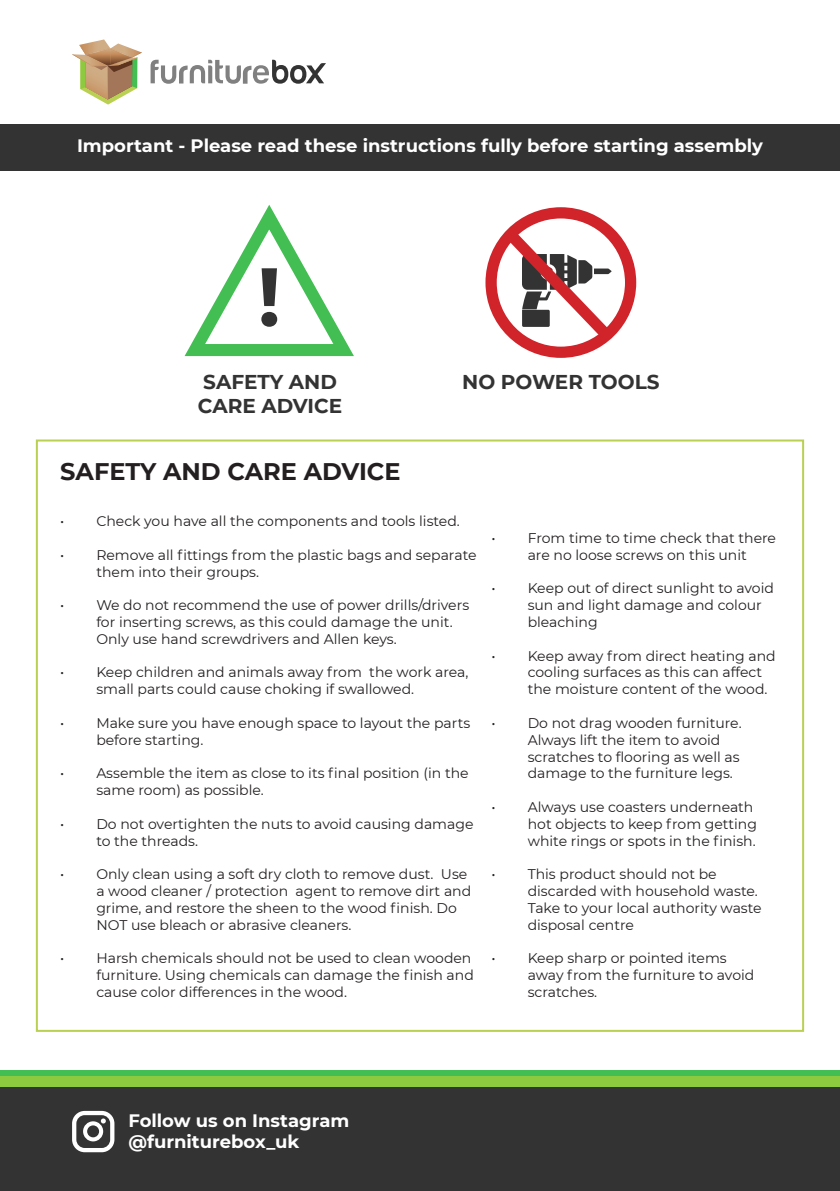
<style>
.page{position:relative;width:840px;height:1191px;background:#fff}
.page>*{position:absolute;margin:0;border:0;box-sizing:border-box;transform-origin:0 0}
.t1{font:700 82.6px "Montserrat";color:#333}
.t2{font:700 24px "Montserrat";color:#231f20}
.t3{font:700 20px "Montserrat";color:#333}
.t4{font:700 18px "Montserrat";color:#fff}
.t5{font:14px/16.8px "Montserrat";color:#231f20}
</style>
<div class="page">
<div style="left:0;top:124px;width:839px;height:46px;background:#333"></div>
<svg style="left:72px;top:39px;width:70px;height:66px"></svg>
<svg style="left:150px;top:60px;width:176px;height:24px"></svg>
<svg style="left:184px;top:205px;width:170px;height:152px"></svg>
<div style="left:485px;top:207px;width:151px;height:151px;border:11px solid #d1232a;border-radius:50%"></div>
<svg style="left:497px;top:221px;width:127px;height:132px"></svg>
<div style="left:0;top:1070px;width:839px;height:121px;background:#42be52"></div>
<div style="left:0;top:1076px;width:839px;height:115px;background:#8dca3f"></div>
<div style="left:0;top:1087px;width:839px;height:104px;background:#333"></div>
<svg style="left:72px;top:1110px;width:42px;height:42px"></svg>
<p class="t4" style="left:77px;top:133px;width:687px">Important - Please read these instructions fully before starting assembly</p>
<p class="t1" style="left:257px;top:237px;width:25px">!</p>
<p class="t3" style="left:203px;top:367px;width:135px">SAFETY AND</p>
<p class="t3" style="left:198px;top:391px;width:146px">CARE ADVICE</p>
<p class="t2" style="left:60px;top:454px;width:342px">SAFETY AND CARE ADVICE</p>
<p class="t3" style="left:462px;top:367px;width:199px">NO POWER TOOLS</p>
<p class="t5" style="left:60px;top:512px;width:401px">• Check you have all the components and tools listed.</p>
<p class="t5" style="left:96px;top:546px;width:381px;text-indent:-36px">• Remove all fittings from the plastic bags and separate them into their groups.</p>
<p class="t5" style="left:96px;top:596px;width:374px;text-indent:-36px">• We do not recommend the use of power drills/drivers for inserting screws, as this could damage the unit.<br>Only use hand screwdrivers and Allen keys.</p>
<p class="t5" style="left:96px;top:663px;width:373px;text-indent:-36px">• Keep children and animals away from the work area, small parts could cause choking if swallowed.</p>
<p class="t5" style="left:96px;top:714px;width:375px;text-indent:-36px">• Make sure you have enough space to layout the parts before starting.</p>
<p class="t5" style="left:96px;top:764px;width:373px;text-indent:-36px">• Assemble the item as close to its final position (in the same room) as possible.</p>
<p class="t5" style="left:96px;top:815px;width:378px;text-indent:-36px">• Do not overtighten the nuts to avoid causing damage to the threads.</p>
<p class="t5" style="left:96px;top:865px;width:376px;text-indent:-36px">• Only clean using a soft dry cloth to remove dust. Use a wood cleaner / protection agent to remove dirt and grime, and restore the sheen to the wood finish. Do NOT use bleach or abrasive cleaners.</p>
<p class="t5" style="left:96px;top:949px;width:379px;text-indent:-36px">• Harsh chemicals should not be used to clean wooden furniture. Using chemicals can damage the finish and cause color differences in the wood.</p>
<p class="t5" style="left:491px;top:529px;width:286px;text-align:center">• From time to time check that there are no loose screws on this unit</p>
<p class="t5" style="left:527px;top:579px;width:248px;text-indent:-36px">• Keep out of direct sunlight to avoid sun and light damage and colour bleaching</p>
<p class="t5" style="left:527px;top:647px;width:249px;text-indent:-36px">• Keep away from direct heating and cooling surfaces as this can affect the moisture content of the wood.</p>
<p class="t5" style="left:527px;top:714px;width:215px;text-indent:-36px">• Do not drag wooden furniture.<br>Always lift the item to avoid scratches to flooring as well as damage to the furniture legs.</p>
<p class="t5" style="left:527px;top:798px;width:231px;text-indent:-36px">• Always use coasters underneath hot objects to keep from getting white rings or spots in the finish.</p>
<p class="t5" style="left:527px;top:865px;width:235px;text-indent:-36px">• This product should not be discarded with household waste.<br>Take to your local authority waste disposal centre</p>
<p class="t5" style="left:527px;top:949px;width:228px;text-indent:-36px">• Keep sharp or pointed items away from the furniture to avoid scratches.</p>
<p class="t4" style="left:128px;top:1107px;width:222px">Follow us on Instagram</p>
<p class="t4" style="left:128px;top:1128px;width:172px">@furniturebox_uk</p>
</div>
